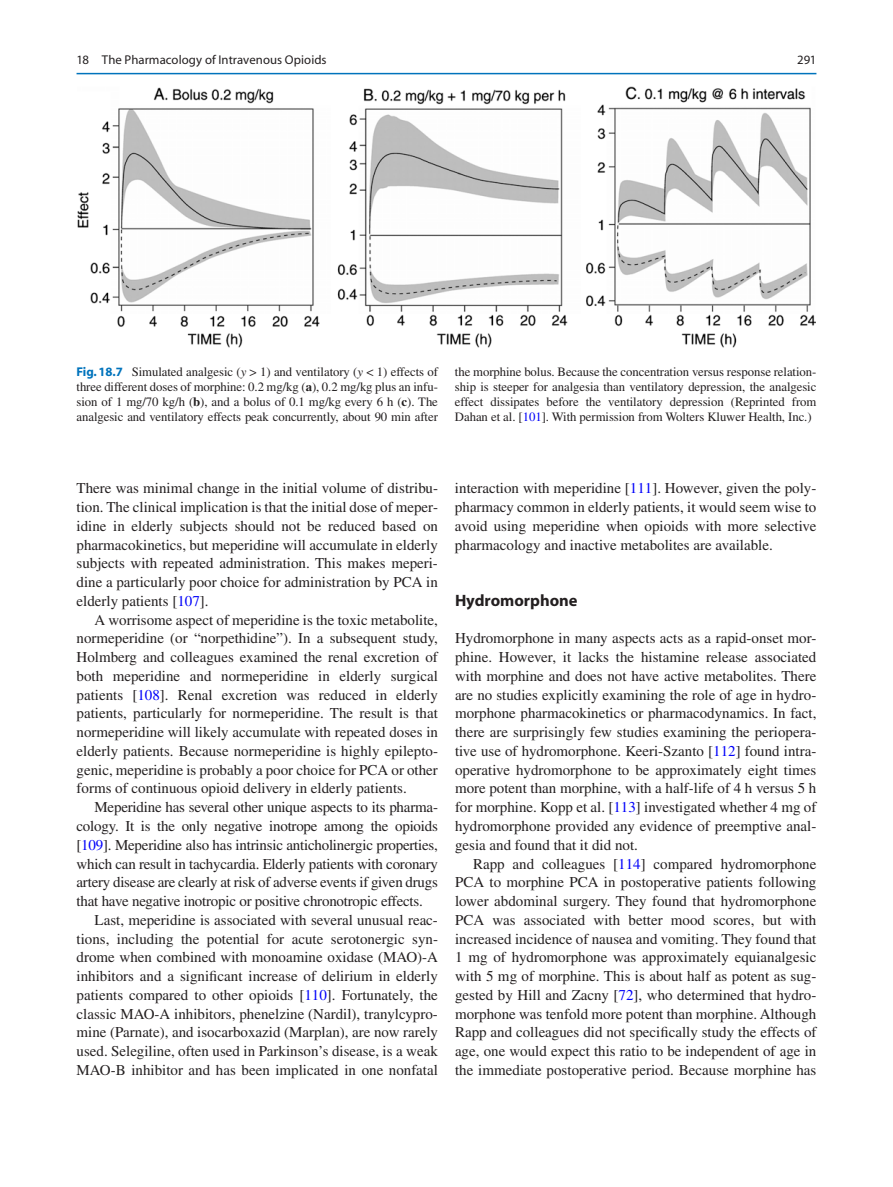
<style>
.page{position:relative;width:893px;height:1187px;background:#fff}
.page>*{position:absolute;margin:0;border:0;box-sizing:border-box;transform-origin:0 0}
.t1{font:700 16.5px "Gpbcyh Myriad";color:#231f20}
.t2{font:15px/18.8px "Fnxlnd Times";color:#231f20;text-align:justify}
.t3{font:12.75px/15px "Fnxlnd Times";letter-spacing:-.005em;color:#231f20;text-align:justify}
.t4{font:12.75px "Vfjswr Myriad";letter-spacing:.005em;color:#231f20}
.t5{font:12.75px "Bdxwcp Myriad";color:#231f20}
.s1{font-family:"Gpbcyh Myriad";font-weight:700;color:#0073bc}
.s2{font-family:"Dqylmc Times";font-style:italic}
.s3{font-family:"Ygpfkq Times";font-weight:700}
.s4{color:#0000fa}
</style>
<div class="page">
<img style="left:77px;top:87px;width:738px;height:260px">
<hr style="left:77px;top:73px;width:739px;height:1px;background:#0073bc">
<p class="t4" style="left:77px;top:54px;width:252px">18 The Pharmacology of Intravenous Opioids</p>
<p class="t5" style="left:797px;top:54px;width:21px">291</p>
<p class="t3" style="left:77px;top:364px;width:363px"><span class="s1">Fig. 18.7</span> Simulated analgesic (<span class="s2">y</span> &gt; 1) and ventilatory (<span class="s2">y</span> &lt; 1) effects of three different doses of morphine: 0.2 mg/kg (<span class="s3">a</span>), 0.2 mg/kg plus an infu&shy;sion of 1 mg/70 kg/h (<span class="s3">b</span>), and a bolus of 0.1 mg/kg every 6 h (<span class="s3">c</span>). The analgesic and ventilatory effects peak concurrently, about 90 min after</p>
<p class="t3" style="left:455px;top:364px;width:363px">the morphine bolus. Because the concentration versus response relation&shy;ship is steeper for analgesia than ventilatory depression, the analgesic effect dissipates before the ventilatory depression (Reprinted from Dahan et al. [<span class="s4">101</span>]. With permission from Wolters Kluwer Health, Inc.)</p>
<p class="t2" style="left:77px;top:479px;width:363px">There was minimal change in the initial volume of distribu&shy;tion. The clinical implication is that the initial dose of meper&shy;idine in elderly subjects should not be reduced based on pharmacokinetics, but meperidine will accumulate in elderly subjects with repeated administration. This makes meperi&shy;dine a particularly poor choice for administration by PCA in elderly patients [<span class="s4">107</span>].</p>
<p class="t2" style="left:77px;top:610px;width:363px;text-indent:18px">A worrisome aspect of meperidine is the toxic metabolite, normeperidine (or “norpethidine”). In a subsequent study, Holmberg and colleagues examined the renal excretion of both meperidine and normeperidine in elderly surgical patients [<span class="s4">108</span>]. Renal excretion was reduced in elderly patients, particularly for normeperidine. The result is that normeperidine will likely accumulate with repeated doses in elderly patients. Because normeperidine is highly epilepto&shy;genic, meperidine is probably a poor choice for PCA or other forms of continuous opioid delivery in elderly patients.</p>
<p class="t2" style="left:77px;top:797px;width:363px;text-indent:18px">Meperidine has several other unique aspects to its pharma&shy;cology. It is the only negative inotrope among the opioids [<span class="s4">109</span>]. Meperidine also has intrinsic anticholinergic properties, which can result in tachycardia. Elderly patients with coronary artery disease are clearly at risk of adverse events if given drugs that have negative inotropic or positive chronotropic effects.</p>
<p class="t2" style="left:77px;top:910px;width:363px;text-indent:18px">Last, meperidine is associated with several unusual reac&shy;tions, including the potential for acute serotonergic syn&shy;drome when combined with monoamine oxidase (MAO)-A inhibitors and a significant increase of delirium in elderly patients compared to other opioids [<span class="s4">110</span>]. Fortunately, the classic MAO-A inhibitors, phenelzine (Nardil), tranylcypro&shy;mine (Parnate), and isocarboxazid (Marplan), are now rarely used. Selegiline, often used in Parkinson’s disease, is a weak MAO-B inhibitor and has been implicated in one nonfatal</p>
<p class="t2" style="left:455px;top:479px;width:363px">interaction with meperidine [<span class="s4">111</span>]. However, given the poly&shy;pharmacy common in elderly patients, it would seem wise to avoid using meperidine when opioids with more selective pharmacology and inactive metabolites are available.</p>
<p class="t1" style="left:455px;top:591px;width:124px">Hydromorphone</p>
<p class="t2" style="left:455px;top:629px;width:363px">Hydromorphone in many aspects acts as a rapid-onset mor&shy;phine. However, it lacks the histamine release associated with morphine and does not have active metabolites. There are no studies explicitly examining the role of age in hydro&shy;morphone pharmacokinetics or pharmacodynamics. In fact, there are surprisingly few studies examining the periopera&shy;tive use of hydromorphone. Keeri-Szanto [<span class="s4">112</span>] found intra&shy;operative hydromorphone to be approximately eight times more potent than morphine, with a half-life of 4 h versus 5 h for morphine. Kopp et al. [<span class="s4">113</span>] investigated whether 4 mg of hydromorphone provided any evidence of preemptive anal&shy;gesia and found that it did not.</p>
<p class="t2" style="left:455px;top:854px;width:363px;text-indent:18px">Rapp and colleagues [<span class="s4">114</span>] compared hydromorphone PCA to morphine PCA in postoperative patients following lower abdominal surgery. They found that hydromorphone PCA was associated with better mood scores, but with increased incidence of nausea and vomiting. They found that 1 mg of hydromorphone was approximately equianalgesic with 5 mg of morphine. This is about half as potent as sug&shy;gested by Hill and Zacny [<span class="s4">72</span>], who determined that hydro&shy;morphone was tenfold more potent than morphine. Although Rapp and colleagues did not specifically study the effects of age, one would expect this ratio to be independent of age in the immediate postoperative period. Because morphine has</p>
</div>
